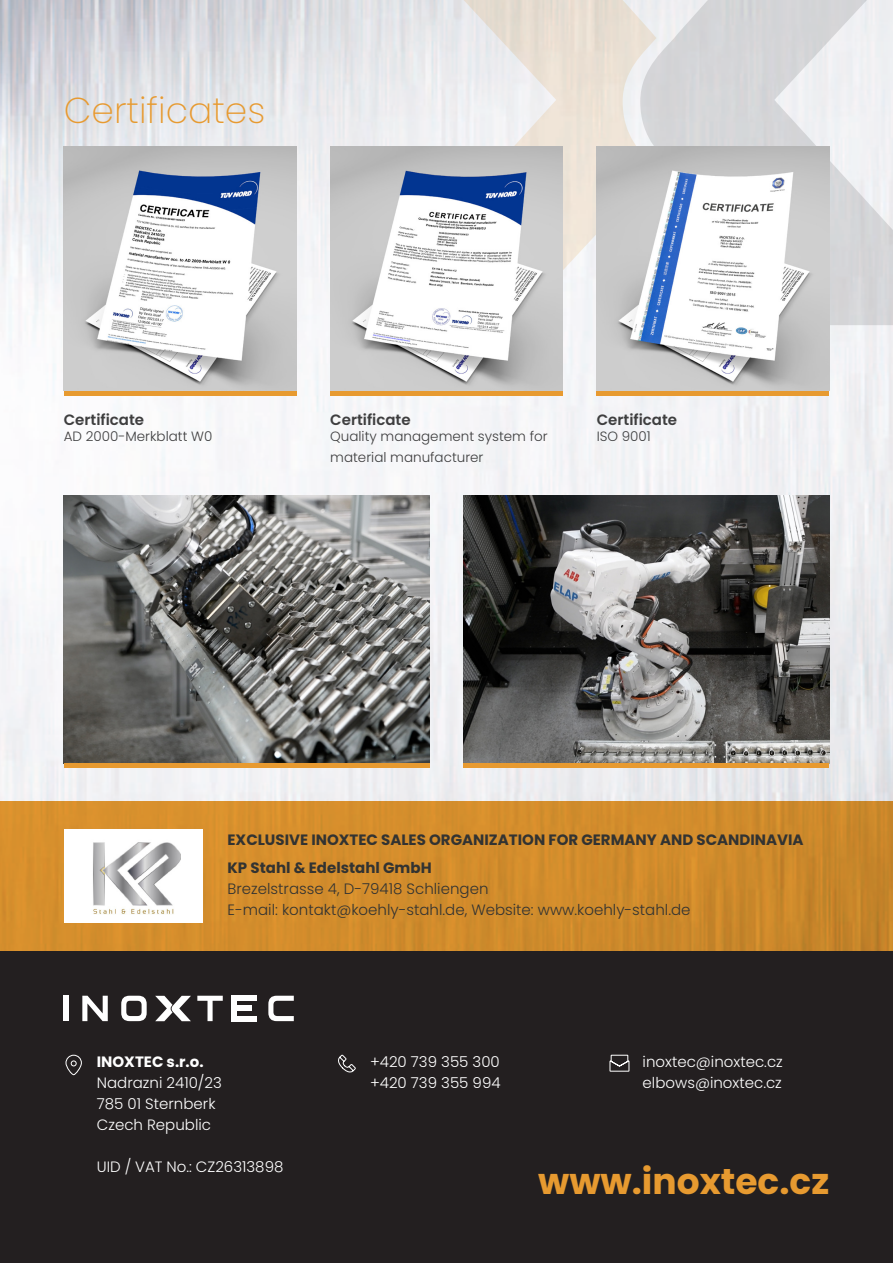
<style>
.page{position:relative;width:893px;height:1263px;background:#fff}
.page>*{position:absolute;margin:0;border:0;box-sizing:border-box;transform-origin:0 0}
.t1{font:700 36px "Poppins";color:#e79a30}
.t2{font:200 36px "Poppins";color:#e79a30}
.t3{font:300 15px "Poppins";color:#fff}
.t4{font:300 15px "Poppins";color:#323332}
.t5{font:700 15px "Poppins";color:#323332}
.t6{font:600 15px "Poppins";color:#3e3e3f}
.t7{font:700 15px "Poppins";color:#fff}
.t8{font:300 13.5px/21.6px "Poppins";color:#3e3e3f}
</style>
<div class="page">
<img style="left:0;top:0;width:893px;height:801px">
<svg style="left:350px;top:0;width:290px;height:325px"></svg>
<svg style="left:640px;top:0;width:253px;height:325px;fill:#d6d7d9"></svg>
<div style="left:0;top:951px;width:893px;height:312px;background:#231f20"></div>
<div style="left:0;top:801px;width:893px;height:150px;background:linear-gradient(to right,#da912d,#c9872a)"></div>
<svg style="left:609px;top:1054px;width:21px;height:18px"></svg>
<svg style="left:65px;top:1054px;width:17px;height:21px"></svg>
<svg style="left:338px;top:1054px;width:18px;height:19px"></svg>
<svg style="left:268px;top:996px;width:26px;height:25px"></svg>
<div style="left:232px;top:996px;width:25px;height:5px;background:#fff"></div>
<div style="left:232px;top:1016px;width:25px;height:5px;background:#fff"></div>
<svg style="left:197px;top:996px;width:26px;height:25px"></svg>
<svg style="left:121px;top:996px;width:26px;height:25px"></svg>
<svg style="left:82px;top:996px;width:26px;height:25px"></svg>
<div style="left:64px;top:996px;width:5px;height:25px;background:#fff"></div>
<div style="left:232px;top:996px;width:5px;height:25px;background:#fff"></div>
<div style="left:232px;top:1006px;width:20px;height:5px;background:#fff"></div>
<svg style="left:155px;top:996px;width:36px;height:25px"></svg>
<div style="left:64px;top:390px;width:232px;height:6px;background:#e79a30"></div>
<div style="left:330px;top:390px;width:233px;height:6px;background:#e79a30"></div>
<div style="left:597px;top:390px;width:232px;height:6px;background:#e79a30"></div>
<img style="left:64px;top:147px;width:232px;height:244px">
<img style="left:330px;top:147px;width:233px;height:244px">
<img style="left:597px;top:147px;width:232px;height:244px">
<img style="left:64px;top:495px;width:365px;height:268px">
<img style="left:463px;top:495px;width:366px;height:268px">
<hr style="left:64px;top:763px;width:365px;height:4px;background:#e79a30">
<hr style="left:463px;top:763px;width:366px;height:4px;background:#e79a30">
<div style="left:64px;top:829px;width:139px;height:94px;background:#fff"></div>
<img style="left:93px;top:842px;width:88px;height:72px">
<p class="t2" style="left:64px;top:89px;width:203px">Certificates</p>
<p class="t6" style="left:64px;top:411px;width:82px">Certificate</p>
<p class="t8" style="left:64px;top:425px;width:150px">AD 2000-Merkblatt W0</p>
<p class="t6" style="left:330px;top:411px;width:82px">Certificate</p>
<p class="t8" style="left:330px;top:425px;width:219px">Quality management system for material manufacturer</p>
<p class="t6" style="left:597px;top:411px;width:82px">Certificate</p>
<p class="t8" style="left:597px;top:425px;width:56px">ISO 9001</p>
<p class="t5" style="left:227px;top:831px;width:578px">EXCLUSIVE INOXTEC SALES ORGANIZATION FOR GERMANY AND SCANDINAVIA</p>
<p class="t5" style="left:227px;top:859px;width:206px">KP Stahl &amp; Edelstahl GmbH</p>
<p class="t4" style="left:227px;top:880px;width:262px">Brezelstrasse 4, D-79418 Schliengen</p>
<p class="t4" style="left:227px;top:901px;width:464px">E-mail: kontakt@koehly-stahl.de, Website: www.koehly-stahl.de</p>
<p class="t7" style="left:97px;top:1053px;width:108px">INOXTEC s.r.o.</p>
<p class="t3" style="left:97px;top:1074px;width:127px">Nadrazni 2410/23</p>
<p class="t3" style="left:97px;top:1095px;width:120px">785 01 Sternberk</p>
<p class="t3" style="left:97px;top:1116px;width:116px">Czech Republic</p>
<p class="t3" style="left:97px;top:1158px;width:188px">UID / VAT No.: CZ26313898</p>
<p class="t3" style="left:370px;top:1053px;width:131px">+420 739 355 300</p>
<p class="t3" style="left:370px;top:1074px;width:132px">+420 739 355 994</p>
<p class="t3" style="left:643px;top:1053px;width:142px">inoxtec@inoxtec.cz</p>
<p class="t3" style="left:643px;top:1074px;width:141px">elbows@inoxtec.cz</p>
<p class="t1" style="left:538px;top:1160px;width:293px">www.inoxtec.cz</p>
</div>
